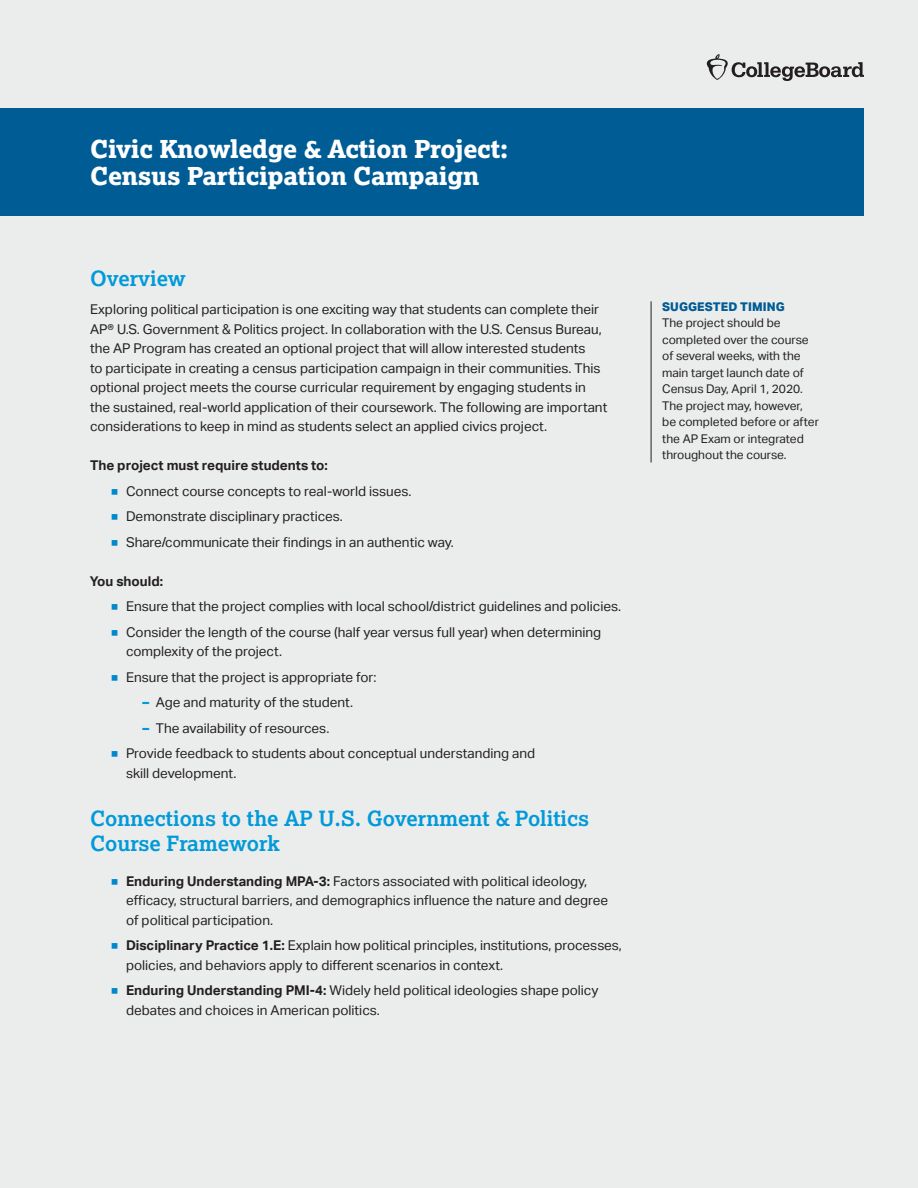
<style>
.page{position:relative;width:918px;height:1188px;background:#ebecec}
.page>*{position:absolute;margin:0;border:0;box-sizing:border-box;transform-origin:0 0}
.t1{font:800 24.75px/27px "Lexia";letter-spacing:-.01em;color:#fff}
.t2{font:700 21px/25.5px "Lexia";color:#009ada}
.t3{font:13.5px/19.5px "Aktiv Grotesk";color:#231f20}
.t4{font:700 13.5px "Aktiv Grotesk";color:#231f20}
.t5{font:12px/16.5px "Aktiv Grotesk";color:#231f20}
.t6{font:800 12px "Aktiv Grotesk";letter-spacing:.01em;color:#005c95}
.s1{font-size:12px;color:#0088ce}
.s2{font-weight:800;color:#009ada}
.s3{font-weight:700}
</style>
<div class="page">
<hr style="left:651px;top:301px;width:1px;height:162px;background:#231f20">
<svg style="left:707px;top:54px;width:157px;height:27px"></svg>
<div style="left:0;top:108px;width:864px;height:108px;background:#005c95"></div>
<h1 class="t1" style="left:90px;top:135px;width:420px">Civic Knowledge &amp; Action Project:<br>Census Participation Campaign</h1>
<h2 class="t2" style="left:90px;top:265px;width:97px">Overview</h2>
<p class="t3" style="left:90px;top:300px;width:519px">Exploring political participation is one exciting way that students can complete their AP® U.S. Government &amp; Politics project. In collaboration with the U.S. Census Bureau, the AP Program has created an optional project that will allow interested students<br>to participate in creating a census participation campaign in their communities. This optional project meets the course curricular requirement by engaging students in the sustained, real-world application of their coursework. The following are important considerations to keep in mind as students select an applied civics project.</p>
<p class="t6" style="left:662px;top:299px;width:124px">SUGGESTED TIMING</p>
<p class="t5" style="left:662px;top:315px;width:158px">The project should be completed over the course of several weeks, with the main target launch date of<br>Census Day, April 1, 2020.<br>The project may, however, be completed before or after the AP Exam or integrated throughout the course.</p>
<p class="t4" style="left:90px;top:458px;width:239px">The project must require students to:</p>
<p class="t3" style="left:111px;top:482px;width:302px"><span class="s1">■</span> Connect course concepts to real-world issues.</p>
<p class="t3" style="left:111px;top:507px;width:234px"><span class="s1">■</span> Demonstrate disciplinary practices.</p>
<p class="t3" style="left:111px;top:533px;width:344px"><span class="s1">■</span> Share/communicate their findings in an authentic way.</p>
<p class="t4" style="left:90px;top:573px;width:75px">You should:</p>
<p class="t3" style="left:111px;top:597px;width:512px"><span class="s1">■</span> Ensure that the project complies with local school/district guidelines and policies.</p>
<p class="t3" style="left:126px;top:623px;width:477px;text-indent:-15px"><span class="s1">■</span> Consider the length of the course (half year versus full year) when determining complexity of the project.</p>
<p class="t3" style="left:111px;top:668px;width:267px"><span class="s1">■</span> Ensure that the project is appropriate for:</p>
<p class="t3" style="left:142px;top:693px;width:212px"><span class="s2">–</span> Age and maturity of the student.</p>
<p class="t3" style="left:142px;top:719px;width:188px"><span class="s2">–</span> The availability of resources.</p>
<p class="t3" style="left:126px;top:744px;width:411px;text-indent:-15px"><span class="s1">■</span> Provide feedback to students about conceptual understanding and skill development.</p>
<h2 class="t2" style="left:90px;top:805px;width:501px">Connections to the AP U.S. Government &amp; Politics<br>Course Framework</h2>
<p class="t3" style="left:126px;top:872px;width:484px;text-indent:-15px"><span class="s1">■</span> <span class="s3">Enduring Understanding MPA-3:</span> Factors associated with political ideology, efficacy, structural barriers, and demographics influence the nature and degree of political participation.</p>
<p class="t3" style="left:126px;top:936px;width:497px;text-indent:-15px"><span class="s1">■</span> <span class="s3">Disciplinary Practice 1.E:</span> Explain how political principles, institutions, processes, policies, and behaviors apply to different scenarios in context.</p>
<p class="t3" style="left:126px;top:981px;width:474px;text-indent:-15px"><span class="s1">■</span> <span class="s3">Enduring Understanding PMI-4:</span> Widely held political ideologies shape policy debates and choices in American politics.</p>
</div>
